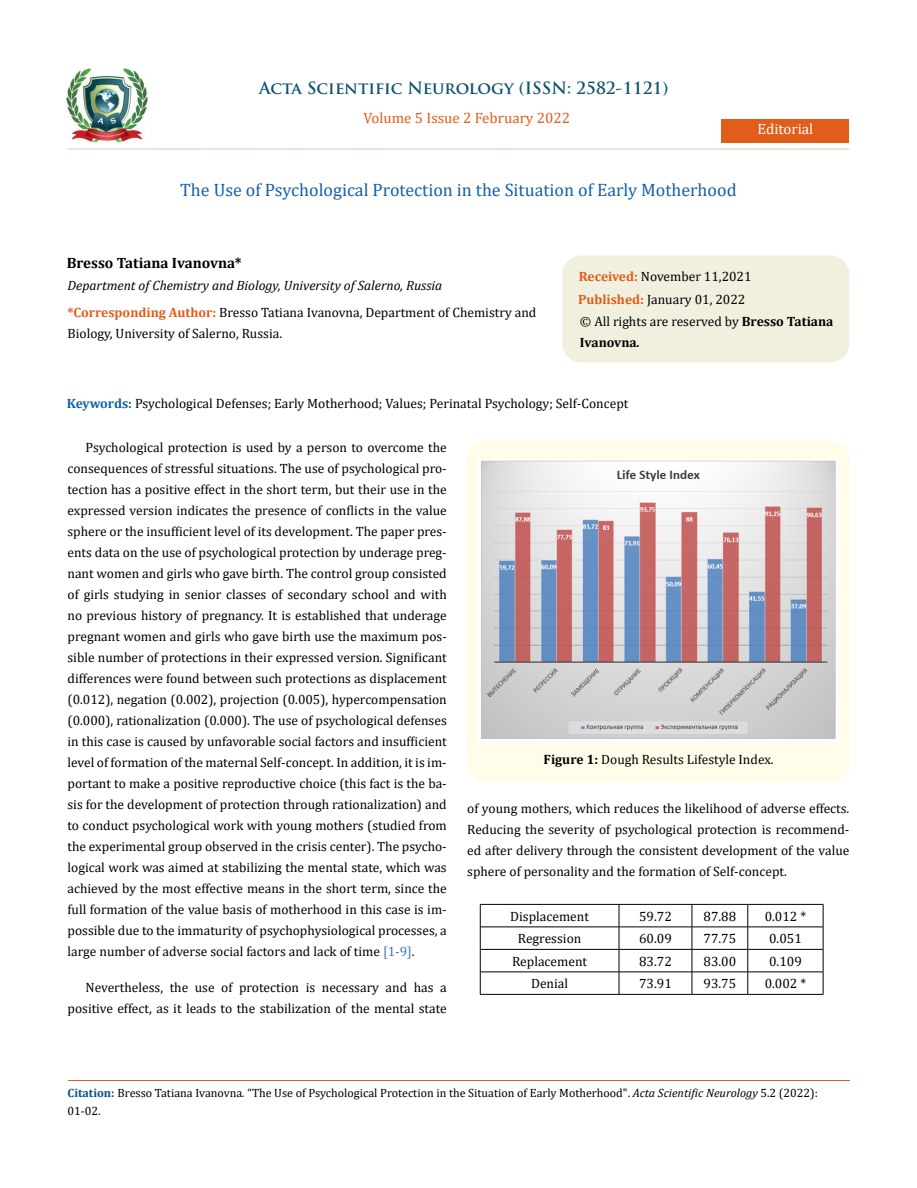
<style>
.page{position:relative;width:917px;height:1188px;background:#fff}
.page>*{position:absolute;margin:0;border:0;box-sizing:border-box;transform-origin:0 0}
.t1{font:18px "Cambria";color:#1560a6}
.t2{font:700 16.5px "Trajan Pro";color:#0e546a}
.t3{font:15px "Cambria";color:#e05d1a}
.t4{font:700 15px "Cambria";color:#000}
.t5{font:15px "Cambria";color:#fff}
.t6{font:13.5px/21px "Cambria";color:#000}
.t7{font:italic 13.5px/26.1px "Cambria";color:#000}
.t8{font:12px/18px "Cambria";color:#000}
.s1{font-weight:700;font-style:normal;color:#e05d1a}
.s2{font-style:normal}
.s3{font-weight:700;color:#e05d1a}
.s4{font-weight:700}
.s5{font-weight:700;font-style:italic}
.s6{font-weight:700;color:#1560a6}
.s7{color:#4472c4}
.s8{font-weight:700;color:#035089}
.s9{font-style:italic}
</style>
<div class="page">
<img style="left:67px;top:68px;width:80px;height:74px">
<div style="left:721px;top:119px;width:128px;height:23px;background:#e05d1a"></div>
<div style="left:563px;top:256px;width:285px;height:106px;background:#f1f0de;border-radius:18px"></div>
<div style="left:562px;top:256px;width:287px;height:106px;border:2px solid #f1f0de;border-radius:18px"></div>
<div style="left:467px;top:441px;width:382px;height:341px;background:#fffde9;border-radius:18px"></div>
<img style="left:479px;top:459px;width:359px;height:284px">
<hr style="left:480px;top:904px;width:139px;height:1px;background:#000">
<hr style="left:619px;top:904px;width:73px;height:1px;background:#000">
<hr style="left:692px;top:904px;width:55px;height:1px;background:#000">
<hr style="left:747px;top:904px;width:76px;height:1px;background:#000">
<hr style="left:480px;top:927px;width:139px;height:1px;background:#000">
<hr style="left:619px;top:927px;width:73px;height:1px;background:#000">
<hr style="left:692px;top:927px;width:55px;height:1px;background:#000">
<hr style="left:747px;top:927px;width:76px;height:1px;background:#000">
<hr style="left:480px;top:949px;width:139px;height:1px;background:#000">
<hr style="left:619px;top:949px;width:73px;height:1px;background:#000">
<hr style="left:692px;top:949px;width:55px;height:1px;background:#000">
<hr style="left:747px;top:949px;width:76px;height:1px;background:#000">
<hr style="left:480px;top:972px;width:139px;height:1px;background:#000">
<svg style="left:480px;top:905px;width:1px;height:89px"></svg>
<hr style="left:619px;top:972px;width:73px;height:1px;background:#000">
<svg style="left:618px;top:905px;width:1px;height:89px"></svg>
<hr style="left:692px;top:972px;width:55px;height:1px;background:#000">
<svg style="left:691px;top:905px;width:1px;height:89px"></svg>
<hr style="left:747px;top:972px;width:76px;height:1px;background:#000">
<svg style="left:747px;top:905px;width:1px;height:89px"></svg>
<svg style="left:822px;top:905px;width:1px;height:89px"></svg>
<hr style="left:480px;top:994px;width:139px;height:1px;background:#000">
<hr style="left:619px;top:994px;width:73px;height:1px;background:#000">
<hr style="left:692px;top:994px;width:55px;height:1px;background:#000">
<hr style="left:747px;top:994px;width:76px;height:1px;background:#000">
<hr style="left:68px;top:1081px;width:781px;height:1px;background:#e05d1a">
<hr style="left:67px;top:148px;width:782px;height:2px;background:#e0dfcd">
<p class="t2" style="left:259px;top:77px;width:411px">Acta Scientific Neurology (ISSN: 2582-1121)</p>
<p class="t3" style="left:363px;top:109px;width:208px">Volume 5 Issue 2 February 2022</p>
<h1 class="t1" style="left:180px;top:180px;width:558px">The Use of Psychological Protection in the Situation of Early Motherhood</h1>
<p class="t5" style="left:757px;top:120px;width:57px">Editorial</p>
<p class="t4" style="left:67px;top:252px;width:176px">Bresso Tatiana Ivanovna*</p>
<p class="t7" style="left:67px;top:272px;width:470px">Department of Chemistry and Biology, University of Salerno, Russia <span class="s1">*Corresponding Author:</span> <span class="s2">Bresso Tatiana Ivanovna, Department of Chemistry and</span></p>
<p class="t6" style="left:67px;top:322px;width:216px">Biology, University of Salerno, Russia.</p>
<p class="t6" style="left:578px;top:265px;width:175px;line-height:23px"><span class="s3">Received:</span> November 11,2021<br><span class="s3">Published:</span> January 01, 2022</p>
<p class="t6" style="left:580px;top:310px;width:255px">© All rights are reserved by <span class="s4">Bresso Tatiana<br>Ivanovna</span><span class="s5">.</span></p>
<p class="t6" style="left:67px;top:393px;width:563px"><span class="s6">Keywords:</span> Psychological Defenses; Early Motherhood; Values; Perinatal Psychology; Self-Concept</p>
<p class="t6" style="left:67px;top:436px;width:381px;text-align:justify;text-indent:18px">Psychological protection is used by a person to overcome the consequences of stressful situations. The use of psychological pro&shy;tection has a positive effect in the short term, but their use in the expressed version indicates the presence of conflicts in the value sphere or the insufficient level of its development. The paper pres&shy;ents data on the use of psychological protection by underage preg&shy;nant women and girls who gave birth. The control group consisted of girls studying in senior classes of secondary school and with no previous history of pregnancy. It is established that underage pregnant women and girls who gave birth use the maximum pos&shy;sible number of protections in their expressed version. Significant differences were found between such protections as displacement (0.012), negation (0.002), projection (0.005), hypercompensation (0.000), rationalization (0.000). The use of psychological defenses in this case is caused by unfavorable social factors and insufficient level of formation of the maternal Self-concept. In addition, it is im&shy;portant to make a positive reproductive choice (this fact is the ba&shy;sis for the development of protection through rationalization) and to conduct psychological work with young mothers (studied from the experimental group observed in the crisis center). The psycho&shy;logical work was aimed at stabilizing the mental state, which was achieved by the most effective means in the short term, since the full formation of the value basis of motherhood in this case is im&shy;possible due to the immaturity of psychophysiological processes, a large number of adverse social factors and lack of time <span class="s7">[1-9]</span>.</p>
<p class="t6" style="left:67px;top:976px;width:381px;text-align:right">Nevertheless, the use of protection is necessary and has a positive effect, as it leads to the stabilization of the mental state</p>
<p class="t6" style="left:543px;top:748px;width:232px"><span class="s4">Figure 1:</span> Dough Results Lifestyle Index.</p>
<p class="t6" style="left:467px;top:798px;width:384px;text-align:justify">of young mothers, which reduces the likelihood of adverse effects.<br>Reducing the severity of psychological protection is recommend&shy;ed after delivery through the consistent development of the value sphere of personality and the formation of Self-concept.</p>
<p class="t6" style="left:510px;top:906px;width:80px">Displacement</p>
<p class="t6" style="left:639px;top:906px;width:34px">59.72</p>
<p class="t6" style="left:703px;top:906px;width:34px">87.88</p>
<p class="t6" style="left:764px;top:906px;width:43px">0.012 *</p>
<p class="t6" style="left:518px;top:928px;width:65px">Regression</p>
<p class="t6" style="left:639px;top:928px;width:34px">60.09</p>
<p class="t6" style="left:703px;top:928px;width:34px">77.75</p>
<p class="t6" style="left:769px;top:928px;width:34px">0.051</p>
<p class="t6" style="left:512px;top:951px;width:76px">Replacement</p>
<p class="t6" style="left:639px;top:951px;width:34px">83.72</p>
<p class="t6" style="left:703px;top:951px;width:34px">83.00</p>
<p class="t6" style="left:769px;top:951px;width:34px">0.109</p>
<p class="t6" style="left:531px;top:973px;width:39px">Denial</p>
<p class="t6" style="left:639px;top:973px;width:34px">73.91</p>
<p class="t6" style="left:703px;top:973px;width:34px">93.75</p>
<p class="t6" style="left:764px;top:973px;width:43px">0.002 *</p>
<p class="t8" style="left:68px;top:1084px;width:751px"><span class="s8">Citation:</span> Bresso Tatiana Ivanovna<span class="s9">.</span> “The Use of Psychological Protection in the Situation of Early Motherhood". <span class="s9">Acta Scientific Neurology</span> 5.2 (2022):<br>01-02.</p>
</div>
